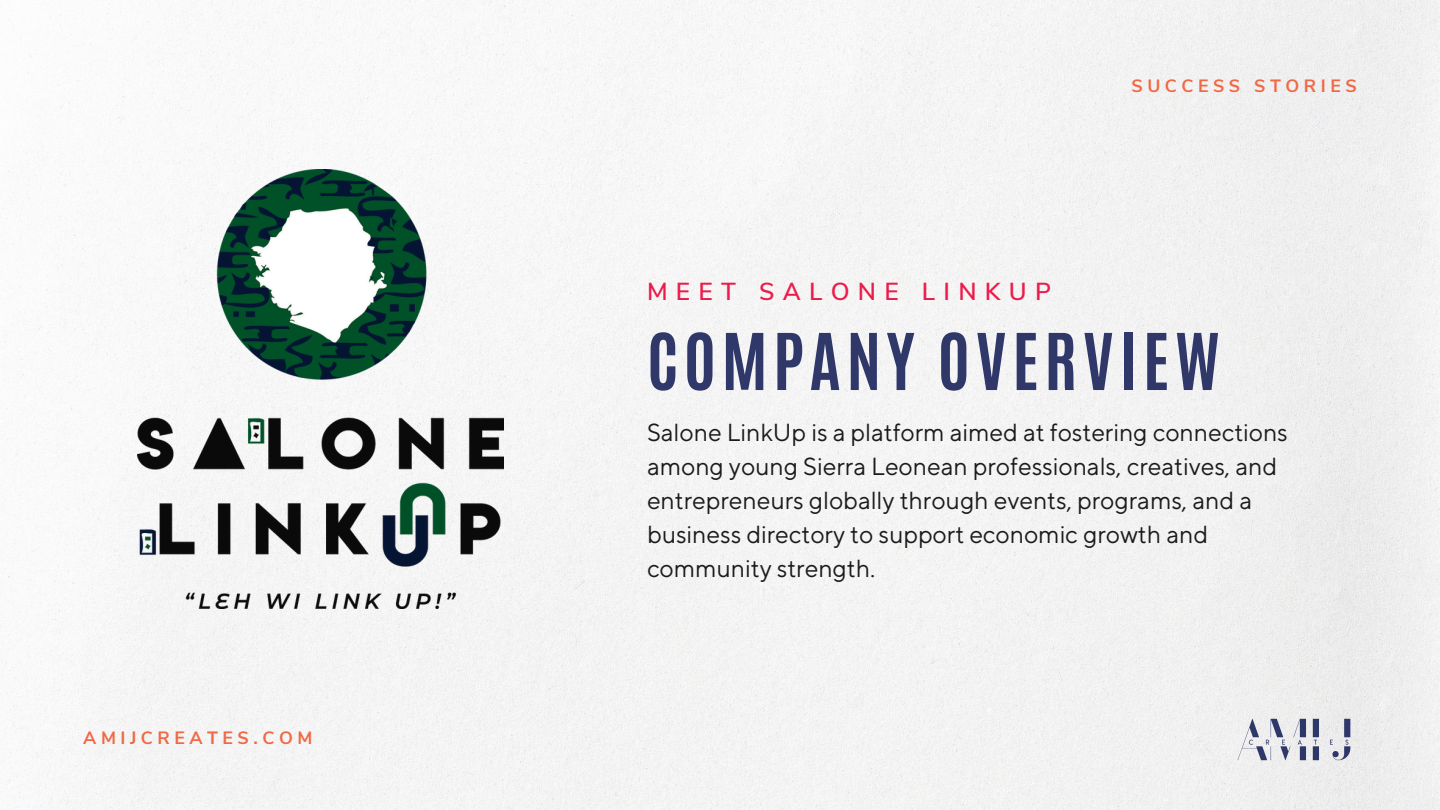
<style>
.page{position:relative;width:1440px;height:810px;background:#f4f4f4}
.page>*{position:absolute;margin:0;border:0;box-sizing:border-box;transform-origin:0 0}
.t1{font:700 66.5px "Antonio";letter-spacing:.085em;color:#30386a}
.t2{font:24.6px/34px "TT Norms Pro";color:#1b1b1b}
.t3{font:600 24.6px "Nunito Sans";letter-spacing:.335em;color:#eb1c4b}
.t4{font:700 17.8px "Nunito Sans";letter-spacing:.255em;color:#f06945}
.t5{font:700 17.8px "Nunito Sans";letter-spacing:.255em;color:#f16944}
</style>
<div class="page">
<img style="left:138px;top:169px;width:366px;height:439px">
<img style="left:1228px;top:709px;width:131px;height:61px">
<p class="t4" style="left:83px;top:726px;width:231px">AMIJCREATES.COM</p>
<h1 class="t3" style="left:647px;top:275px;width:406px">MEET SALONE LINKUP</h1>
<p class="t5" style="left:1131px;top:74px;width:227px">SUCCESS STORIES</p>
<p class="t1" style="left:647px;top:314px;width:574px">COMPANY OVERVIEW</p>
<h2 class="t2" style="left:647px;top:416px;width:642px">Salone LinkUp is a platform aimed at fostering connections among young Sierra Leonean professionals, creatives, and entrepreneurs globally through events, programs, and a business directory to support economic growth and community strength.</h2>
</div>
